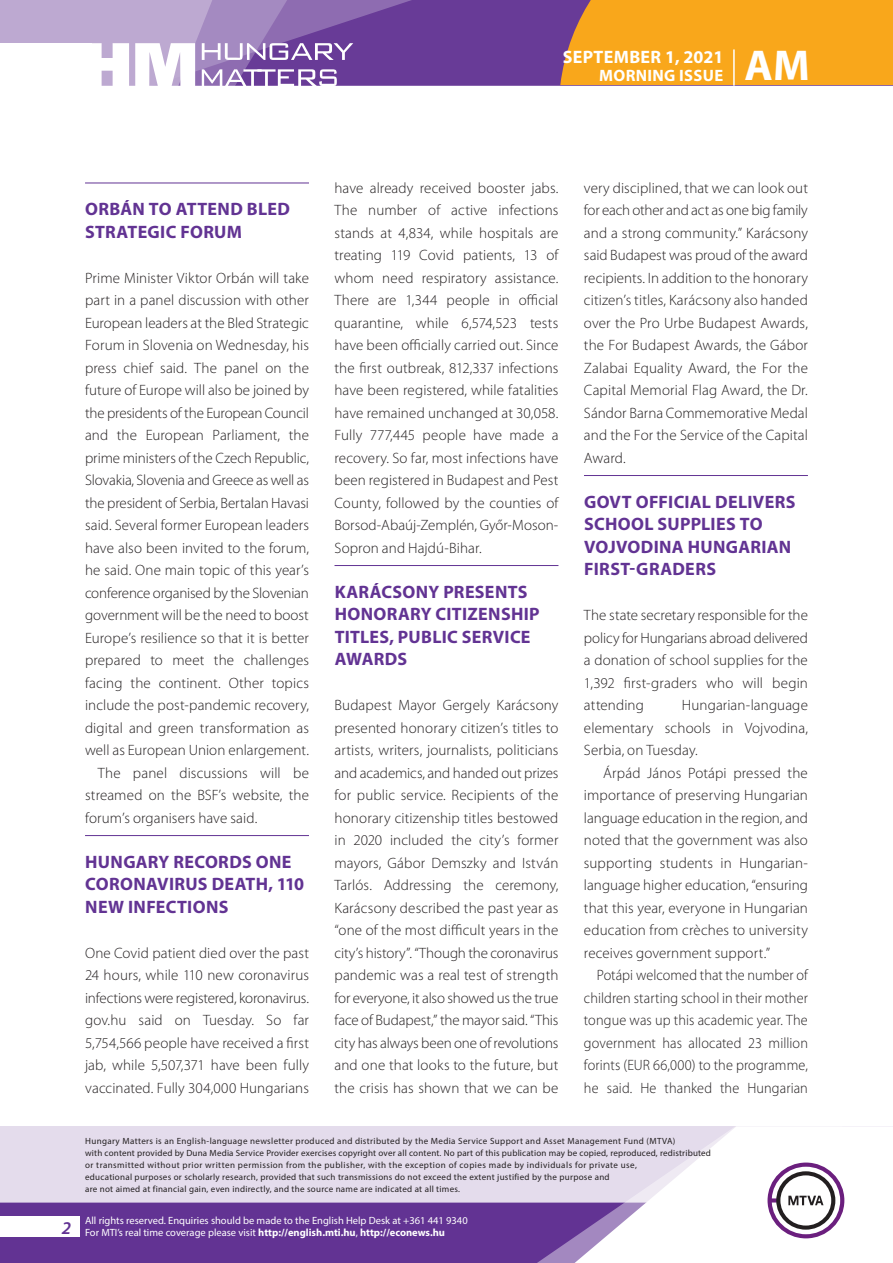
<style>
.page{position:relative;width:893px;height:1263px;background:#fff}
.page>*{position:absolute;margin:0;border:0;box-sizing:border-box;transform-origin:0 0}
.t1{font:700 43.35px "Myriad Pro";color:#fff}
._01_cimsor{font:700 18px/22.5px "Myriad Pro";letter-spacing:.015em;color:#623393}
.t2{font:700 18px "Myriad Pro";letter-spacing:.02em;color:#fff}
.t3{font:italic 600 18px "Myriad Pro";color:#623393}
.t4{font:700 16.5px "Myriad Pro";letter-spacing:.02em;color:#fff}
._03_kenyer_szöveg-1{font:300 15px/22.5px "Myriad Pro";letter-spacing:.005em;color:#231f20;text-align:justify}
._03_kenyer_szöveg-2{font:300 15px/22.5px "Myriad Pro";letter-spacing:.005em;color:#231f20;text-align:justify}
._03_kenyer_szöveg-2-2{font:300 15px/22.5px "Myriad Pro";letter-spacing:.005em;color:#231f20;text-align:justify;scale:.95 1}
.t5{font:10.5px/12px "Myriad Pro";color:#fff}
.t6{font:9px/12px "Myriad Pro";letter-spacing:.03em;color:#231f20}
.s1{font-weight:700}
</style>
<div class="page">
<div style="left:0;top:1126px;width:893px;height:137px;background:#e4dcec"></div>
<div style="left:0;top:1202px;width:506px;height:61px;background:#623393"></div>
<svg style="left:506px;top:1202px;width:69px;height:61px;background:#6b3e99"></svg>
<svg style="left:575px;top:1126px;width:318px;height:137px"></svg>
<div style="left:0;top:1216px;width:79px;height:20px;background:#fff"></div>
<div style="left:0;top:0;width:893px;height:85px;background:#683b97"></div>
<div style="left:560px;top:0;width:333px;height:85px;background:#f9a71b"></div>
<hr style="left:733px;top:49px;width:2px;height:37px;background:#fff">
<svg style="left:0;top:0;width:479px;height:86px"></svg>
<hr style="left:85px;top:183px;width:224px;height:1px;background:#623393">
<hr style="left:85px;top:835px;width:224px;height:1px;background:#623393">
<hr style="left:334px;top:565px;width:224px;height:1px;background:#623393">
<hr style="left:584px;top:475px;width:224px;height:1px;background:#623393">
<p class="t2" style="left:563px;top:45px;width:162px">September 1, 2021</p>
<p class="t4" style="left:599px;top:65px;width:124px">MORNING ISSUE</p>
<h1 class="t1" style="left:745px;top:37px;width:67px">AM</h1>
<p class="_01_cimsor" style="left:85px;top:197px;width:206px">ORBÁN TO ATTEND BLED<br>STRATEGIC FORUM</p>
<p class="_03_kenyer_szöveg-1" style="left:85px;top:266px;width:225px">Prime Minister Viktor Orbán will take part in a panel discussion with other European leaders at the Bled Strategic Forum in Slovenia on Wednesday, his press chief said. The panel on the future of Europe will also be joined by the presidents of the European Council and the European Parliament, the prime ministers of the Czech Republic, Slovakia, Slovenia and Greece as well as the president of Serbia, Bertalan Havasi said. Several former European leaders have also been invited to the forum, he said. One main topic of this year’s conference organised by the Slovenian government will be the need to boost Europe’s resilience so that it is better prepared to meet the challenges facing the continent. Other topics include the post-pandemic recovery, digital and green transformation as well as European Union enlargement.</p>
<p class="_03_kenyer_szöveg-2" style="left:85px;top:761px;width:225px;text-indent:13px">The panel discussions will be streamed on the BSF’s website, the forum’s organisers have said.</p>
<p class="_01_cimsor" style="left:85px;top:850px;width:220px">HUNGARY RECORDS ONE<br>CORONAVIRUS DEATH, 110<br>NEW INFECTIONS</p>
<p class="_03_kenyer_szöveg-1" style="left:85px;top:941px;width:225px">One Covid patient died over the past 24 hours, while 110 new coronavirus infections were registered, koronavirus. gov.hu said on Tuesday. So far 5,754,566 people have received a first jab, while 5,507,371 have been fully vaccinated. Fully 304,000 Hungarians</p>
<p class="_03_kenyer_szöveg-1" style="left:334px;top:176px;width:225px">have already received booster jabs.<br>The number of active infections stands at 4,834, while hospitals are treating 119 Covid patients, 13 of whom need respiratory assistance.<br>There are 1,344 people in official quarantine, while 6,574,523 tests have been officially carried out. Since the first outbreak, 812,337 infections have been registered, while fatalities have remained unchanged at 30,058.<br>Fully 777,445 people have made a recovery. So far, most infections have been registered in Budapest and Pest County, followed by the counties of Borsod-Abaúj-Zemplén, Győr-Moson-Sopron and Hajdú-Bihar.</p>
<p class="_01_cimsor" style="left:335px;top:580px;width:205px">KARÁCSONY PRESENTS<br>HONORARY CITIZENSHIP<br>TITLES, PUBLIC SERVICE<br>AWARDS</p>
<p class="_03_kenyer_szöveg-1" style="left:334px;top:694px;width:225px">Budapest Mayor Gergely Karácsony presented honorary citizen’s titles to artists, writers, journalists, politicians and academics, and handed out prizes for public service. Recipients of the honorary citizenship titles bestowed in 2020 included the city’s former mayors, Gábor Demszky and István Tarlós. Addressing the ceremony, Karácsony described the past year as “one of the most difficult years in the city’s history”. “Though the coronavirus pandemic was a real test of strength for everyone, it also showed us the true face of Budapest,” the mayor said. “This city has always been one of revolutions and one that looks to the future, but the crisis has shown that we can be</p>
<p class="_03_kenyer_szöveg-1" style="left:584px;top:176px;width:225px">very disciplined, that we can look out for each other and act as one big family and a strong community.” Karácsony said Budapest was proud of the award recipients. In addition to the honorary citizen’s titles, Karácsony also handed over the Pro Urbe Budapest Awards, the For Budapest Awards, the Gábor Zalabai Equality Award, the For the Capital Memorial Flag Award, the Dr.<br>Sándor Barna Commemorative Medal and the For the Service of the Capital Award.</p>
<p class="_01_cimsor" style="left:584px;top:490px;width:213px">GOVT OFFICIAL DELIVERS<br>SCHOOL SUPPLIES TO<br>VOJVODINA HUNGARIAN<br>FIRST-GRADERS</p>
<p class="_03_kenyer_szöveg-1" style="left:584px;top:604px;width:225px">The state secretary responsible for the policy for Hungarians abroad delivered a donation of school supplies for the 1,392 first-graders who will begin attending</p>
<p class="_03_kenyer_szöveg-1" style="left:584px;top:694px;width:225px;text-indent:98px">Hungarian-language elementary schools in Vojvodina, Serbia, on Tuesday.</p>
<p class="_03_kenyer_szöveg-2" style="left:584px;top:761px;width:225px;text-indent:19px">Árpád János Potápi pressed the importance of preserving Hungarian language education in the region, and noted that the government was also supporting students in Hungarian&shy;language higher education, “ensuring that this year, everyone in Hungarian education from crèches to university receives government support.”</p>
<p class="_03_kenyer_szöveg-2-2" style="left:584px;top:964px;width:237px;text-indent:13px">Potápi welcomed that the number of children starting school in their mother tongue was up this academic year. The government has allocated 23 million forints (EUR 66,000) to the programme, he said. He thanked the Hungarian</p>
<p class="t3" style="left:62px;top:1217px;width:11px">2</p>
<p class="t6" style="left:85px;top:1134px;width:627px">Hungary Matters is an English-language newsletter produced and distributed by the Media Service Support and Asset Management Fund (MTVA)<br>with content provided by Duna Media Service Provider exercises copyright over all content. No part of this publication may be copied, reproduced, redistributed or transmitted without prior written permission from the publisher, with the exception of copies made by individuals for private use,<br>educational purposes or scholarly research, provided that such transmissions do not exceed the extent justified by the purpose and<br>are not aimed at financial gain, even indirectly, and the source name are indicated at all times.</p>
<p class="t5" style="left:85px;top:1214px;width:384px">All rights reserved. Enquiries should be made to the English Help Desk at +361 441 9340<br>For MTI’s real time coverage please visit <span class="s1">http://english.mti.hu</span>, <span class="s1">http://econews.hu</span></p>
</div>
